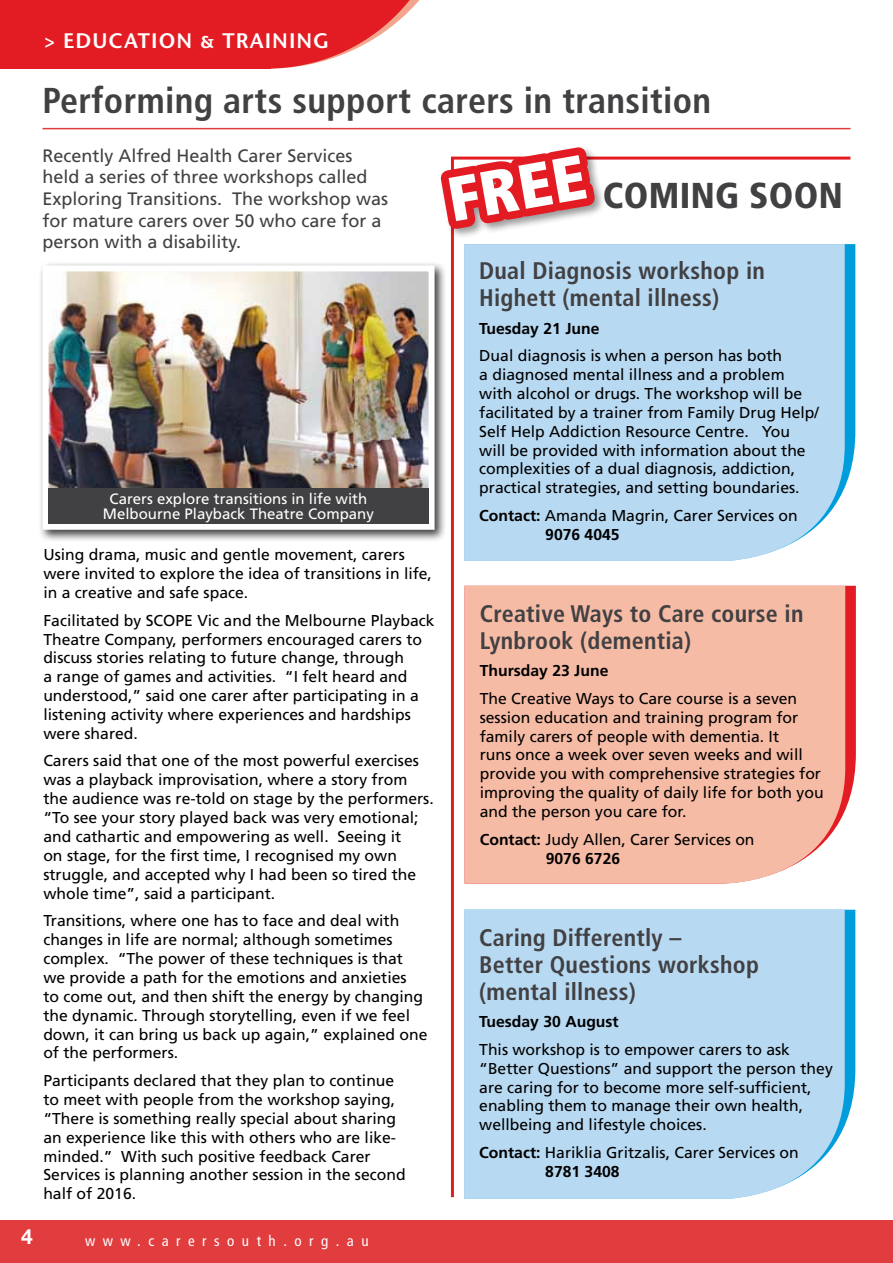
<style>
.page{position:relative;width:893px;height:1263px;background:#fff}
.page>*{position:absolute;margin:0;border:0;box-sizing:border-box;transform-origin:0 0}
.t1{font:900 condensed 62.7px "Frutiger LT Std";color:#fff}
.t2{font:700 condensed 36px "Frutiger LT Std";letter-spacing:.01em;color:#414042}
.t3{font:900 condensed 36px "Frutiger LT Std";letter-spacing:.01em;color:#414042}
.t4{font:700 condensed 24px/27px "Frutiger LT Std";letter-spacing:.01em;color:#414042}
.t5{font:21px "Stone Sans SCITC Semi";letter-spacing:.05em;color:#fff}
.t6{font:700 21px "Helvetica Neue LT Std";color:#fff}
.t7{font:18px/21.6px "Frutiger LT Std";color:#414042}
.t8{font:15.75px/18.9px "Frutiger LT Std";color:#000}
.t9{font:700 15.75px "Frutiger LT Std";color:#000}
.t10{font:15px/15px "Frutiger LT Std";color:#fff;text-align:center}
.t11{font:condensed 15px "Frutiger LT Std";letter-spacing:.5em;color:#fff}
.s1{font-weight:700}
</style>
<div class="page">
<svg style="left:270px;top:0;width:150px;height:69px"></svg>
<div style="left:0;top:0;width:270px;height:69px;background:#e31b23"></div>
<hr style="left:43px;top:128px;width:808px;height:1px;background:#e13c3e">
<div style="left:0;top:1220px;width:893px;height:43px;background:#e13c3e"></div>
<div style="left:39px;top:261px;width:408px;height:281px;background:#000;opacity:.75"></div>
<img style="left:50px;top:272px;width:378px;height:216px">
<div style="left:43px;top:265px;width:392px;height:265px;border:6px solid #fff"></div>
<div style="left:48px;top:488px;width:381px;height:36px;background:#414042"></div>
<svg style="left:450px;top:156px;width:403px;height:1042px"></svg>
<svg style="left:845px;top:244px;width:10px;height:317px;fill:#009ddc"></svg>
<svg style="left:845px;top:586px;width:11px;height:297px;fill:#e31b23"></svg>
<div style="left:464px;top:244px;width:381px;height:317px;background:#b8d9f2"></div>
<div style="left:465px;top:586px;width:380px;height:297px;background:#f6bba5"></div>
<svg style="left:440px;top:147px;width:165px;height:92px"></svg>
<svg style="left:845px;top:910px;width:10px;height:288px;fill:#009ddc"></svg>
<div style="left:464px;top:910px;width:381px;height:289px;background:#b8d9f2"></div>
<h3 class="t5" style="left:43px;top:27px;width:287px">&gt; EDUCATION &amp; TRAINING</h3>
<h2 class="t2" style="left:43px;top:79px;width:670px">Performing arts support carers in transition</h2>
<p class="t7" style="left:43px;top:145px;width:347px">Recently Alfred Health Carer Services held a series of three workshops called Exploring Transitions. The workshop was for mature carers over 50 who care for a person with a disability.</p>
<p class="t10" style="left:103px;top:491px;width:272px">Carers explore transitions in life with<br>Melbourne Playback Theatre Company</p>
<p class="t8" style="left:43px;top:545px;width:390px">Using drama, music and gentle movement, carers were invited to explore the idea of transitions in life, in a creative and safe space.</p>
<p class="t8" style="left:43px;top:611px;width:393px">Facilitated by SCOPE Vic and the Melbourne Playback Theatre Company, performers encouraged carers to discuss stories relating to future change, through<br>a range of games and activities. “I felt heard and understood,” said one carer after participating in a listening activity where experiences and hardships were shared.</p>
<p class="t8" style="left:43px;top:752px;width:392px">Carers said that one of the most powerful exercises was a playback improvisation, where a story from the audience was re-told on stage by the performers. “To see your story played back was very emotional; and cathartic and empowering as well. Seeing it<br>on stage, for the first time, I recognised my own struggle, and accepted why I had been so tired the whole time”, said a participant.</p>
<p class="t8" style="left:43px;top:911px;width:386px">Transitions, where one has to face and deal with changes in life are normal; although sometimes complex. “The power of these techniques is that we provide a path for the emotions and anxieties<br>to come out, and then shift the energy by changing the dynamic. Through storytelling, even if we feel down, it can bring us back up again,” explained one of the performers.</p>
<p class="t8" style="left:43px;top:1071px;width:364px">Participants declared that they plan to continue to meet with people from the workshop saying, “There is something really special about sharing an experience like this with others who are like&shy;minded.” With such positive feedback Carer Services is planning another session in the second half of 2016.</p>
<h3 class="t6" style="left:21px;top:1223px;width:13px">4</h3>
<p class="t11" style="left:85px;top:1232px;width:285px">www.carersouth.org.au</p>
<h1 class="t1" style="left:442px;top:163px;width:140px;rotate:-10deg">FREE</h1>
<h2 class="t3" style="left:603px;top:174px;width:242px">COMING SOON</h2>
<h3 class="t4" style="left:479px;top:257px;width:287px">Dual Diagnosis workshop in<br>Highett (mental illness)</h3>
<p class="t9" style="left:479px;top:319px;width:122px">Tuesday 21 June</p>
<p class="t8" style="left:479px;top:346px;width:341px">Dual diagnosis is when a person has both<br>a diagnosed mental illness and a problem with alcohol or drugs. The workshop will be facilitated by a trainer from Family Drug Help/ Self Help Addiction Resource Centre. You will be provided with information about the complexities of a dual diagnosis, addiction, practical strategies, and setting boundaries.</p>
<p class="t8" style="left:545px;top:506px;width:254px;text-indent:-66px"><span class="s1">Contact:</span> Amanda Magrin, Carer Services on<br><span class="s1">9076 4045</span></p>
<h3 class="t4" style="left:480px;top:600px;width:325px">Creative Ways to Care course in<br>Lynbrook (dementia)</h3>
<p class="t9" style="left:480px;top:662px;width:130px">Thursday 23 June</p>
<p class="t8" style="left:480px;top:689px;width:345px">The Creative Ways to Care course is a seven session education and training program for family carers of people with dementia. It<br>runs once a week over seven weeks and will provide you with comprehensive strategies for improving the quality of daily life for both you and the person you care for.</p>
<p class="t8" style="left:546px;top:830px;width:210px;text-indent:-66px"><span class="s1">Contact:</span> Judy Allen, Carer Services on<br><span class="s1">9076 6726</span></p>
<h3 class="t4" style="left:479px;top:924px;width:281px">Caring Differently –<br>Better Questions workshop (mental illness)</h3>
<p class="t9" style="left:479px;top:1012px;width:141px">Tuesday 30 August</p>
<p class="t8" style="left:479px;top:1040px;width:355px">This workshop is to empower carers to ask “Better Questions” and support the person they are caring for to become more self-sufficient, enabling them to manage their own health, wellbeing and lifestyle choices.</p>
<p class="t8" style="left:545px;top:1143px;width:255px;text-indent:-66px"><span class="s1">Contact:</span> Hariklia Gritzalis, Carer Services on<br><span class="s1">8781 3408</span></p>
</div>
